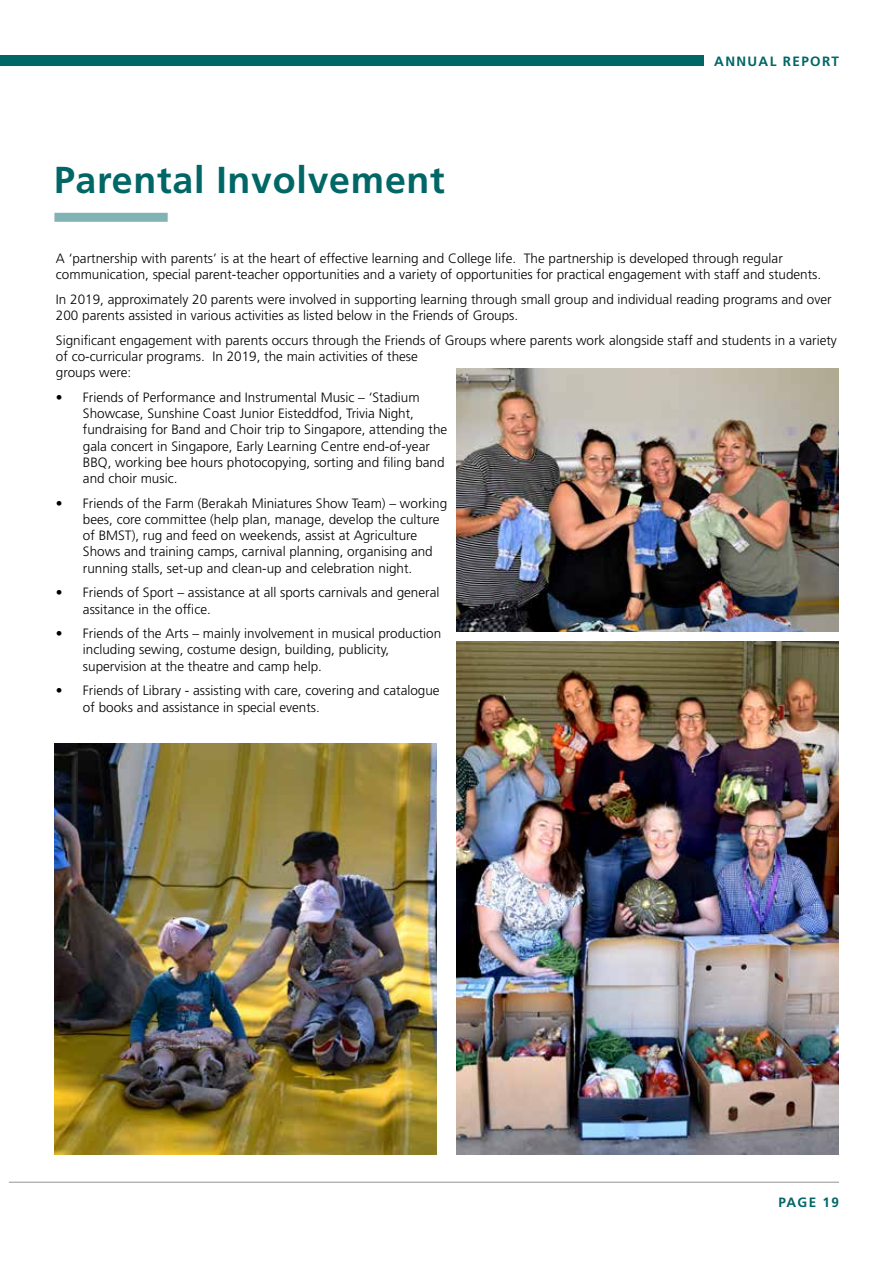
<style>
.page{position:relative;width:893px;height:1263px;background:#fff}
.page>*{position:absolute;margin:0;border:0;box-sizing:border-box;transform-origin:0 0}
.t1{font:700 37.5px "Frutiger LT Std";letter-spacing:.02em;color:#066}
.t2{font:300 13.5px/16.2px "Frutiger LT Std";color:#000}
.t3{font:700 13.5px "Frutiger LT Std";letter-spacing:.1em;color:#066}
</style>
<div class="page">
<hr style="left:9px;top:1182px;width:830px;height:1px;background:#939598">
<div style="left:0;top:56px;width:704px;height:10px;background:#066"></div>
<div style="left:54px;top:213px;width:114px;height:9px;background:#80b3b3"></div>
<img style="left:456px;top:641px;width:383px;height:513px">
<img style="left:456px;top:368px;width:383px;height:263px">
<img style="left:54px;top:744px;width:382px;height:410px">
<h1 class="t1" style="left:54px;top:158px;width:392px">Parental Involvement</h1>
<p class="t3" style="left:714px;top:53px;width:126px">ANNUAL REPORT</p>
<p class="t2" style="left:56px;top:251px;width:767px">A ‘partnership with parents’ is at the heart of effective learning and College life. The partnership is developed through regular communication, special parent-teacher opportunities and a variety of opportunities for practical engagement with staff and students.</p>
<p class="t2" style="left:56px;top:291px;width:777px">In 2019, approximately 20 parents were involved in supporting learning through small group and individual reading programs and over<br>200 parents assisted in various activities as listed below in the Friends of Groups.</p>
<p class="t2" style="left:56px;top:332px;width:782px">Significant engagement with parents occurs through the Friends of Groups where parents work alongside staff and students in a variety of co-curricular programs. In 2019, the main activities of these<br>groups were:</p>
<p class="t2" style="left:83px;top:389px;width:366px;text-indent:-27px">• Friends of Performance and Instrumental Music – ‘Stadium Showcase, Sunshine Coast Junior Eisteddfod, Trivia Night, fundraising for Band and Choir trip to Singapore, attending the gala concert in Singapore, Early Learning Centre end-of-year BBQ, working bee hours photocopying, sorting and filing band and choir music.</p>
<p class="t2" style="left:83px;top:495px;width:366px;text-indent:-27px">• Friends of the Farm (Berakah Miniatures Show Team) – working bees, core committee (help plan, manage, develop the culture of BMST), rug and feed on weekends, assist at Agriculture Shows and training camps, carnival planning, organising and running stalls, set-up and clean-up and celebration night.</p>
<p class="t2" style="left:83px;top:585px;width:358px;text-indent:-27px">• Friends of Sport – assistance at all sports carnivals and general assitance in the office.</p>
<p class="t2" style="left:83px;top:626px;width:360px;text-indent:-27px">• Friends of the Arts – mainly involvement in musical production including sewing, costume design, building, publicity, supervision at the theatre and camp help.</p>
<p class="t2" style="left:83px;top:683px;width:358px;text-indent:-27px">• Friends of Library - assisting with care, covering and catalogue of books and assistance in special events.</p>
<p class="t3" style="left:779px;top:1194px;width:62px">PAGE 19</p>
</div>
